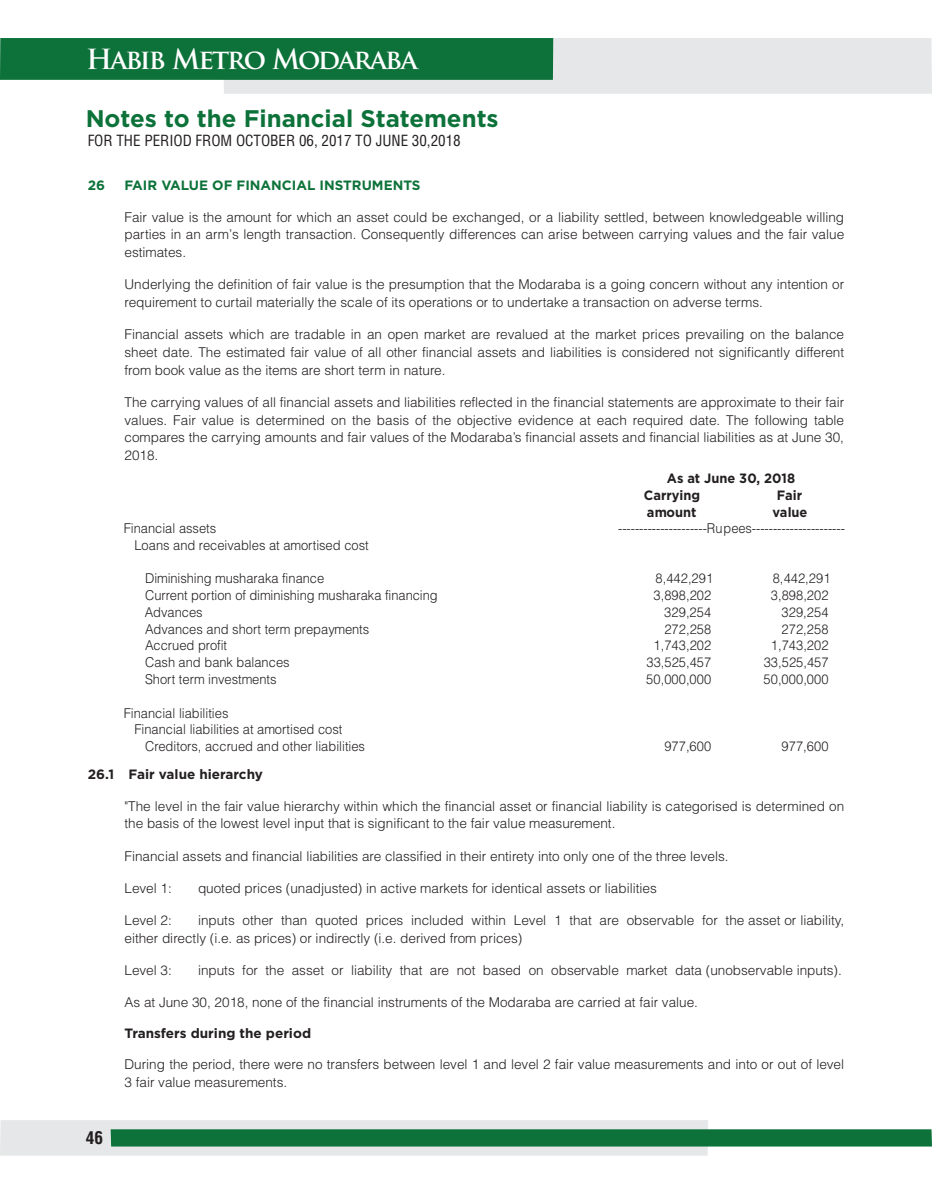
<style>
.page{position:relative;width:932px;height:1202px;background:#fff}
.page>*{position:absolute;margin:0;border:0;box-sizing:border-box;transform-origin:0 0}
.t1{font:700 27px "Trajan Pro";letter-spacing:-.07em;color:#fff}
.t2{font:700 24px "Gotham";color:#0d7239}
.t3{font:17.25px "Switzerland Condensed";color:#231f20}
.t4{font:15px "Switzerland Condensed";color:#231f20}
.t5{font:13.5px/17.7px "Switzerland Light";color:#231f20}
.t6{font:13.5px/16.8px "Switzerland Light";color:#231f20;scale:.95 1}
.t7{font:13.5px "Switzerland Light";color:#231f20;scale:.94 1}
.t8{font:700 13.5px "Gotham";color:#231f20}
.t9{font:700 13.5px "Gotham";color:#231f20;scale:.95 1}
.t10{font:700 13.5px "Gotham";color:#0d7239}
</style>
<div class="page">
<div style="left:224px;top:38px;width:708px;height:56px;background:#e6e7e8"></div>
<div style="left:0;top:38px;width:553px;height:42px;background:#0d7239"></div>
<svg style="left:0;top:1120px;width:932px;height:35px;background:#8bb79f"></svg>
<h1 class="t1" style="left:86px;top:49px;width:333px">Habib Metro Modaraba</h1>
<h2 class="t2" style="left:86px;top:110px;width:414px">Notes to the Financial Statements</h2>
<p class="t4" style="left:88px;top:131px;width:374px">FOR THE PERIOD FROM OCTOBER 06, 2017 TO JUNE 30,2018</p>
<p class="t10" style="left:88px;top:180px;width:19px">26</p>
<p class="t10" style="left:124px;top:180px;width:297px">FAIR VALUE OF FINANCIAL INSTRUMENTS</p>
<p class="t5" style="left:124px;top:209px;width:721px;text-align:justify">Fair value is the amount for which an asset could be exchanged, or a liability settled, between knowledgeable willing parties in an arm's length transaction. Consequently differences can arise between carrying values and the fair value estimates.</p>
<p class="t5" style="left:124px;top:277px;width:721px">Underlying the definition of fair value is the presumption that the Modaraba is a going concern without any intention or requirement to curtail materially the scale of its operations or to undertake a transaction on adverse terms.</p>
<p class="t5" style="left:124px;top:327px;width:721px;text-align:justify">Financial assets which are tradable in an open market are revalued at the market prices prevailing on the balance sheet date. The estimated fair value of all other financial assets and liabilities is considered not significantly different from book value as the items are short term in nature.</p>
<p class="t5" style="left:124px;top:395px;width:721px;text-align:justify">The carrying values of all financial assets and liabilities reflected in the financial statements are approximate to their fair values. Fair value is determined on the basis of the objective evidence at each required date. The following table compares the carrying amounts and fair values of the Modaraba’s financial assets and financial liabilities as at June 30, 2018.</p>
<p class="t9" style="left:644px;top:490px;width:61px">Carrying</p>
<p class="t9" style="left:777px;top:490px;width:28px">Fair</p>
<p class="t9" style="left:647px;top:507px;width:54px">amount</p>
<p class="t9" style="left:772px;top:507px;width:38px">value</p>
<p class="t6" style="left:134px;top:521px;width:248px;text-indent:-11px">Financial assets<br>Loans and receivables at amortised cost</p>
<p class="t6" style="left:145px;top:571px;width:190px">Diminishing musharaka finance</p>
<p class="t6" style="left:655px;top:571px;width:62px">8,442,291</p>
<p class="t6" style="left:772px;top:571px;width:62px">8,442,291</p>
<p class="t9" style="left:667px;top:473px;width:136px">As at June 30, 2018</p>
<p class="t7" style="left:618px;top:519px;width:243px">---------------------Rupees----------------------</p>
<p class="t6" style="left:145px;top:588px;width:309px">Current portion of diminishing musharaka financing</p>
<p class="t6" style="left:653px;top:588px;width:62px">3,898,202</p>
<p class="t6" style="left:771px;top:588px;width:62px">3,898,202</p>
<p class="t6" style="left:145px;top:605px;width:63px">Advances</p>
<p class="t6" style="left:664px;top:605px;width:51px">329,254</p>
<p class="t6" style="left:781px;top:605px;width:51px">329,254</p>
<p class="t6" style="left:145px;top:622px;width:237px">Advances and short term prepayments</p>
<p class="t6" style="left:664px;top:622px;width:51px">272,258</p>
<p class="t6" style="left:781px;top:622px;width:51px">272,258</p>
<p class="t6" style="left:145px;top:639px;width:88px">Accrued profit</p>
<p class="t6" style="left:653px;top:639px;width:62px">1,743,202</p>
<p class="t6" style="left:771px;top:639px;width:62px">1,743,202</p>
<p class="t6" style="left:145px;top:655px;width:154px">Cash and bank balances</p>
<p class="t6" style="left:646px;top:655px;width:70px">33,525,457</p>
<p class="t6" style="left:763px;top:655px;width:70px">33,525,457</p>
<p class="t6" style="left:145px;top:672px;width:140px">Short term investments</p>
<p class="t6" style="left:646px;top:672px;width:70px">50,000,000</p>
<p class="t6" style="left:763px;top:672px;width:70px">50,000,000</p>
<p class="t6" style="left:124px;top:706px;width:112px">Financial liabilities</p>
<p class="t6" style="left:134px;top:722px;width:220px">Financial liabilities at amortised cost</p>
<p class="t6" style="left:145px;top:739px;width:233px">Creditors, accrued and other liabilities</p>
<p class="t6" style="left:664px;top:739px;width:51px">977,600</p>
<p class="t6" style="left:781px;top:739px;width:51px">977,600</p>
<p class="t8" style="left:88px;top:769px;width:177px">26.1 Fair value hierarchy</p>
<p class="t5" style="left:124px;top:798px;width:721px">"The level in the fair value hierarchy within which the financial asset or financial liability is categorised is determined on the basis of the lowest level input that is significant to the fair value measurement.</p>
<p class="t5" style="left:124px;top:848px;width:605px">Financial assets and financial liabilities are classified in their entirety into only one of the three levels.</p>
<p class="t5" style="left:124px;top:880px;width:49px">Level 1:</p>
<p class="t5" style="left:198px;top:880px;width:460px">quoted prices (unadjusted) in active markets for identical assets or liabilities</p>
<p class="t5" style="left:124px;top:912px;width:49px">Level 2:</p>
<p class="t5" style="left:124px;top:912px;width:721px;text-indent:73px">inputs other than quoted prices included within Level 1 that are observable for the asset or liability, either directly (i.e. as prices) or indirectly (i.e. derived from prices)</p>
<p class="t5" style="left:124px;top:962px;width:49px">Level 3:</p>
<p class="t5" style="left:198px;top:962px;width:645px">inputs for the asset or liability that are not based on observable market data (unobservable inputs).</p>
<p class="t5" style="left:124px;top:995px;width:575px">As at June 30, 2018, none of the financial instruments of the Modaraba are carried at fair value.</p>
<p class="t8" style="left:124px;top:1028px;width:188px">Transfers during the period</p>
<p class="t5" style="left:124px;top:1057px;width:721px">During the period, there were no transfers between level 1 and level 2 fair value measurements and into or out of level<br>3 fair value measurements.</p>
<p class="t3" style="left:86px;top:1127px;width:19px">46</p>
</div>
